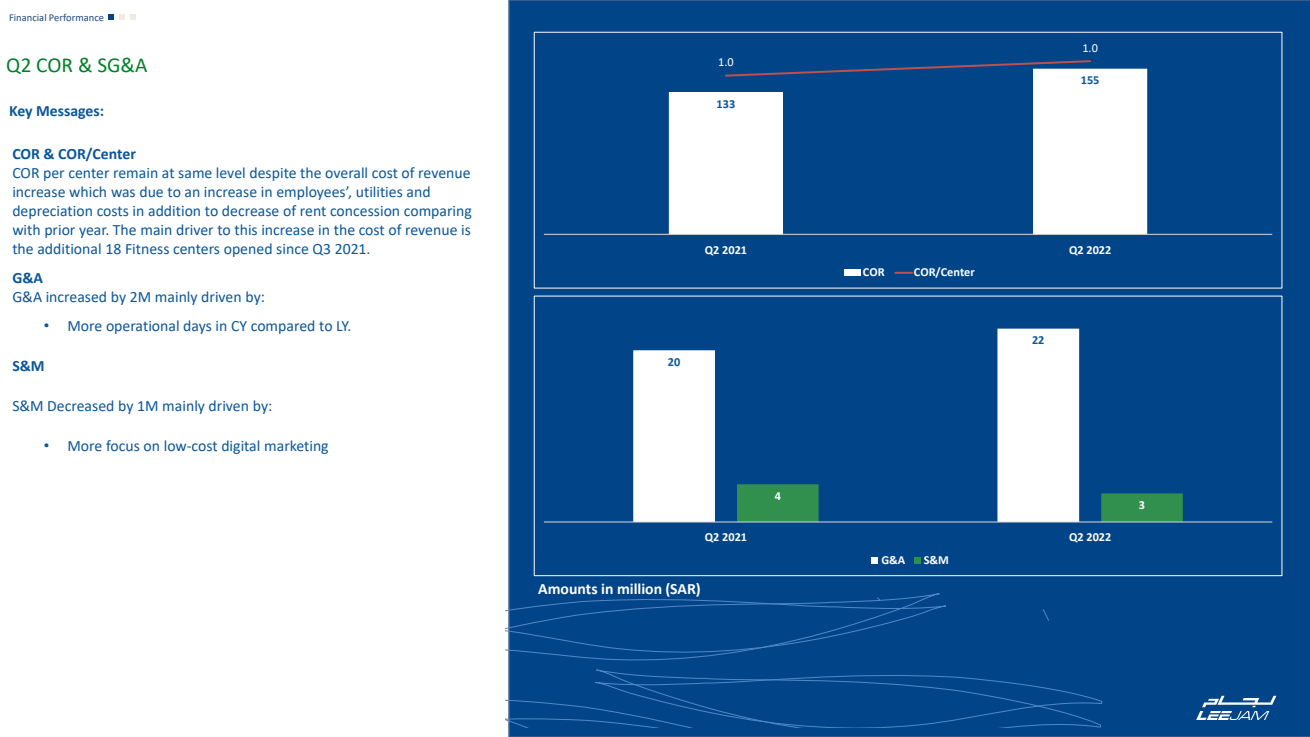
<style>
.page{position:relative;width:1310px;height:737px;background:#fff}
.page>*{position:absolute;margin:0;border:0;box-sizing:border-box;transform-origin:0 0}
.t1{font:21.35px "Calibri";color:#008027}
.t2{font:15.75px/18.9px "Calibri";color:#0b5698}
.t3{font:700 15.75px "Calibri";letter-spacing:-.005em;color:#0b5698}
.t4{font:700 15.75px "Calibri";color:#fff}
.t5{font:700 12.25px "Calibri";letter-spacing:-.005em;color:#fff}
.t6{font:700 12.25px "Calibri";letter-spacing:-.005em;color:#0b5698}
.t7{font:12.25px "Calibri";color:#fff}
.t8{font:10.5px "Calibri";color:#1f497d}
.s1{font-family:"Arial"}
</style>
<div class="page">
<div style="left:508px;top:0;width:802px;height:737px;background:#014588"></div>
<svg style="left:1196px;top:696px;width:80px;height:24px"></svg>
<svg style="left:505px;top:593px;width:632px;height:134px;background:#05488b"></svg>
<svg style="left:108px;top:15px;width:17px;height:5px"></svg>
<svg style="left:131px;top:15px;width:5px;height:5px"></svg>
<svg style="left:669px;top:69px;width:478px;height:165px;fill:#014588"></svg>
<hr style="left:544px;top:234px;width:728px;height:1px;background:#d9d9d9">
<svg style="left:724px;top:59px;width:368px;height:19px;background:#28548b"></svg>
<div style="left:844px;top:269px;width:17px;height:7px;background:#fff"></div>
<svg style="left:895px;top:272px;width:17px;height:2px"></svg>
<svg style="left:633px;top:329px;width:446px;height:193px;fill:#014588"></svg>
<svg style="left:737px;top:484px;width:446px;height:38px"></svg>
<hr style="left:544px;top:522px;width:728px;height:1px;background:#d9d9d9">
<div style="left:871px;top:557px;width:7px;height:7px;background:#fff"></div>
<div style="left:914px;top:557px;width:7px;height:7px;background:#31904d"></div>
<p class="t8" style="left:9px;top:10px;width:97px">Financial Performance</p>
<p class="t1" style="left:6px;top:50px;width:143px">Q2 COR &amp; SG&amp;A</p>
<p class="t3" style="left:9px;top:100px;width:97px">Key Messages:</p>
<p class="t3" style="left:12px;top:143px;width:125px">COR &amp; COR/Center</p>
<p class="t2" style="left:12px;top:163px;width:461px">COR per center remain at same level despite the overall cost of revenue increase which was due to an increase in employees’, utilities and depreciation costs in addition to decrease of rent concession comparing with prior year. The main driver to this increase in the cost of revenue is the additional 18 Fitness centers opened since Q3 2021.</p>
<p class="t3" style="left:12px;top:267px;width:32px">G&amp;A</p>
<p class="t2" style="left:12px;top:287px;width:254px">G&amp;A increased by 2M mainly driven by:</p>
<p class="t2" style="left:44px;top:316px;width:309px"><span class="s1">•</span> More operational days in CY compared to LY.</p>
<p class="t3" style="left:12px;top:355px;width:34px">S&amp;M</p>
<p class="t2" style="left:12px;top:396px;width:261px">S&amp;M Decreased by 1M mainly driven by:</p>
<p class="t2" style="left:44px;top:436px;width:286px"><span class="s1">•</span> More focus on low-cost digital marketing</p>
<p class="t7" style="left:718px;top:54px;width:17px">1.0</p>
<p class="t6" style="left:716px;top:95px;width:20px">133</p>
<p class="t7" style="left:1082px;top:39px;width:17px">1.0</p>
<p class="t6" style="left:1081px;top:72px;width:20px">155</p>
<p class="t6" style="left:668px;top:353px;width:14px">20</p>
<p class="t5" style="left:705px;top:241px;width:44px">Q2 2021</p>
<p class="t5" style="left:1069px;top:241px;width:44px">Q2 2022</p>
<p class="t5" style="left:863px;top:264px;width:23px">COR</p>
<p class="t5" style="left:914px;top:264px;width:62px">COR/Center</p>
<p class="t6" style="left:1032px;top:331px;width:14px">22</p>
<p class="t5" style="left:775px;top:487px;width:8px">4</p>
<p class="t5" style="left:705px;top:529px;width:44px">Q2 2021</p>
<p class="t5" style="left:1069px;top:529px;width:44px">Q2 2022</p>
<p class="t5" style="left:881px;top:551px;width:25px">G&amp;A</p>
<p class="t5" style="left:924px;top:551px;width:27px">S&amp;M</p>
<p class="t4" style="left:538px;top:577px;width:164px">Amounts in million (SAR)</p>
<p class="t5" style="left:1139px;top:496px;width:8px">3</p>
</div>
